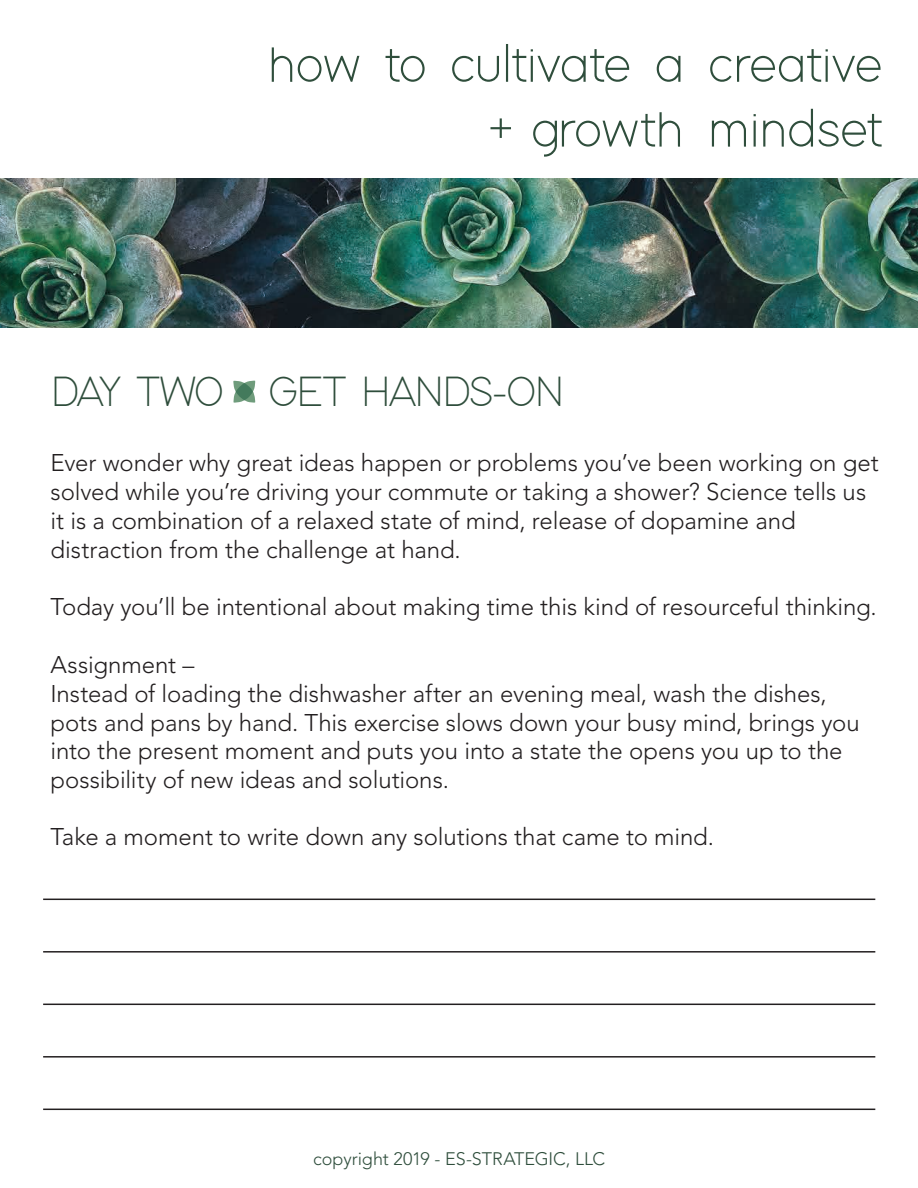
<style>
.page{position:relative;width:918px;height:1188px;background:#fff}
.page>*{position:absolute;margin:0;border:0;box-sizing:border-box;transform-origin:0 0}
.t1{font:300 54px/64.8px "Modern Sans";letter-spacing:-.02em;color:#2f4e3c;text-align:right}
.t2{font:300 43.2px "Modern Sans";letter-spacing:-.055em;color:#2f4e3c}
.t3{font:300 24px/28.8px "Avenir LT Std";letter-spacing:-.005em;color:#231f20}
.t4{font:300 18px "Avenir LT Std";letter-spacing:-.005em;color:#2f4e3c}
</style>
<div class="page">
<img style="left:0;top:178px;width:918px;height:150px">
<svg style="left:233px;top:381px;width:22px;height:22px"></svg>
<hr style="left:43px;top:951px;width:832px;height:2px;background:#231f20">
<hr style="left:43px;top:899px;width:832px;height:1px;background:#231f20">
<hr style="left:43px;top:1004px;width:832px;height:1px;background:#231f20">
<hr style="left:43px;top:1056px;width:832px;height:2px;background:#231f20">
<hr style="left:43px;top:1109px;width:832px;height:1px;background:#231f20">
<h1 class="t1" style="left:267px;top:25px;width:617px">how to cultivate a creative + growth mindset</h1>
<h2 class="t2" style="left:50px;top:359px;width:516px">DAY TWO GET HANDS-ON</h2>
<p class="t3" style="left:50px;top:449px;width:830px">Ever wonder why great ideas happen or problems you’ve been working on get solved while you’re driving your commute or taking a shower? Science tells us it is a combination of a relaxed state of mind, release of dopamine and distraction from the challenge at hand.</p>
<p class="t3" style="left:50px;top:593px;width:828px">Today you’ll be intentional about making time this kind of resourceful thinking.</p>
<p class="t3" style="left:50px;top:650px;width:811px">Assignment –<br>Instead of loading the dishwasher after an evening meal, wash the dishes, pots and pans by hand. This exercise slows down your busy mind, brings you into the present moment and puts you into a state the opens you up to the possibility of new ideas and solutions.</p>
<p class="t3" style="left:50px;top:822px;width:665px">Take a moment to write down any solutions that came to mind.</p>
<p class="t4" style="left:313px;top:1148px;width:294px">copyright 2019 - ES-STRATEGIC, LLC</p>
</div>
